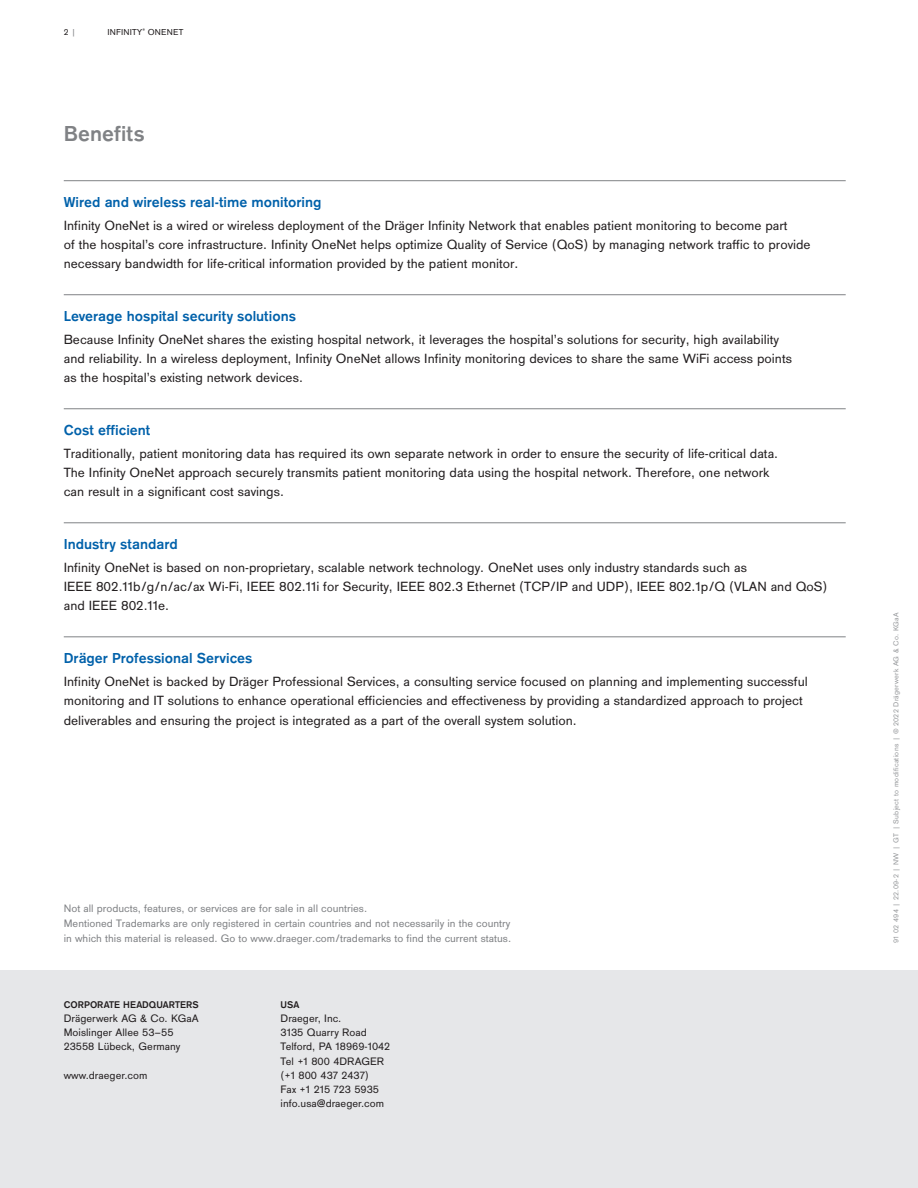
<style>
.page{position:relative;width:918px;height:1188px;background:#fff}
.page>*{position:absolute;margin:0;border:0;box-sizing:border-box;transform-origin:0 0}
.Heads_15{font:700 22.5px "Draeger Sans";color:#808285}
.Subhead_Blue_with_Ru{font:700 15px "Draeger Sans";color:#0161aa}
.Text{font:13.8px/19.2px "Draeger Sans";color:#231f20}
.Chart_Text{font:11.25px/15px "Draeger Sans";color:#808285}
.Address{font:11.25px "Draeger Sans";color:#231f20}
.Address_Head{font:700 10.2px "Draeger Sans";color:#231f20}
.Section{font:9px "Draeger Sans";letter-spacing:.025em;color:#231f20}
.paging_left{font:9px "Draeger Sans";color:#231f20}
.t1{font:7.5px "Draeger Sans";letter-spacing:.025em;color:#97999c}
.s1{color:#808285}
</style>
<div class="page">
<hr style="left:64px;top:180px;width:782px;height:1px;background:#808285">
<hr style="left:64px;top:294px;width:782px;height:1px;background:#808285">
<hr style="left:64px;top:408px;width:782px;height:1px;background:#808285">
<hr style="left:64px;top:522px;width:782px;height:1px;background:#808285">
<hr style="left:64px;top:637px;width:782px;height:1px;background:#808285">
<div style="left:0;top:971px;width:918px;height:217px;background:#e6e7e9"></div>
<p class="paging_left" style="left:64px;top:26px;width:14px">2 <span class="s1">|</span></p>
<p class="Section" style="left:107px;top:26px;width:78px">INFINITY<sup>®</sup> ONENET</p>
<p class="Heads_15" style="left:64px;top:118px;width:82px">Benefits</p>
<p class="Subhead_Blue_with_Ru" style="left:64px;top:191px;width:259px">Wired and wireless real-time monitoring</p>
<p class="Text" style="left:64px;top:215px;width:748px">Infinity OneNet is a wired or wireless deployment of the Dräger Infinity Network that enables patient monitoring to become part<br>of the hospital’s core infrastructure. Infinity OneNet helps optimize Quality of Service (QoS) by managing network traffic to provide necessary bandwidth for life-critical information provided by the patient monitor.</p>
<p class="Subhead_Blue_with_Ru" style="left:64px;top:305px;width:234px">Leverage hospital security solutions</p>
<p class="Text" style="left:64px;top:329px;width:730px">Because Infinity OneNet shares the existing hospital network, it leverages the hospital’s solutions for security, high availability and reliability. In a wireless deployment, Infinity OneNet allows Infinity monitoring devices to share the same WiFi access points as the hospital’s existing network devices.</p>
<p class="Subhead_Blue_with_Ru" style="left:64px;top:419px;width:88px">Cost efficient</p>
<p class="Text" style="left:64px;top:443px;width:716px">Traditionally, patient monitoring data has required its own separate network in order to ensure the security of life-critical data.<br>The Infinity OneNet approach securely transmits patient monitoring data using the hospital network. Therefore, one network can result in a significant cost savings.</p>
<p class="Subhead_Blue_with_Ru" style="left:64px;top:533px;width:115px">Industry standard</p>
<p class="Text" style="left:64px;top:557px;width:765px">Infinity OneNet is based on non-proprietary, scalable network technology. OneNet uses only industry standards such as<br>IEEE 802.11b/g/n/ac/ax Wi-Fi, IEEE 802.11i for Security, IEEE 802.3 Ethernet (TCP/IP and UDP), IEEE 802.1p/Q (VLAN and QoS) and IEEE 802.11e.</p>
<p class="Subhead_Blue_with_Ru" style="left:64px;top:647px;width:190px">Dräger Professional Services</p>
<p class="Text" style="left:64px;top:671px;width:745px">Infinity OneNet is backed by Dräger Professional Services, a consulting service focused on planning and implementing successful monitoring and IT solutions to enhance operational efficiencies and effectiveness by providing a standardized approach to project deliverables and ensuring the project is integrated as a part of the overall system solution.</p>
<p class="Chart_Text" style="left:64px;top:900px;width:449px">Not all products, features, or services are for sale in all countries.<br>Mentioned Trademarks are only registered in certain countries and not necessarily in the country in which this material is released. Go to www.draeger.com/trademarks to find the current status.</p>
<p class="Address_Head" style="left:64px;top:997px;width:136px">CORPORATE HEADQUARTERS</p>
<p class="Address" style="left:64px;top:1010px;width:136px">Drägerwerk AG &amp; Co. KGaA</p>
<p class="Address" style="left:64px;top:1025px;width:111px">Moislinger Allee 53–55</p>
<p class="Address" style="left:64px;top:1039px;width:118px">23558 Lübeck, Germany</p>
<p class="Address" style="left:64px;top:1067px;width:85px">www.draeger.com</p>
<p class="Address_Head" style="left:281px;top:997px;width:20px">USA</p>
<p class="Address" style="left:281px;top:1010px;width:62px">Draeger, Inc.</p>
<p class="Address" style="left:281px;top:1025px;width:88px">3135 Quarry Road</p>
<p class="Address" style="left:281px;top:1039px;width:111px">Telford, PA 18969-1042</p>
<p class="Address" style="left:281px;top:1053px;width:105px">Tel +1 800 4DRAGER</p>
<p class="Address" style="left:281px;top:1067px;width:90px">(+1 800 437 2437)</p>
<p class="Address" style="left:281px;top:1082px;width:100px">Fax +1 215 723 5935</p>
<p class="Address" style="left:281px;top:1096px;width:105px">info.usa@draeger.com</p>
<p class="t1" style="left:891px;top:943px;width:332px;rotate:-90deg">91 02 494 | 22.09-2 | NW | GT | Subject to modifications | © 2022 Drägerwerk AG &amp; Co. KGaA</p>
</div>
